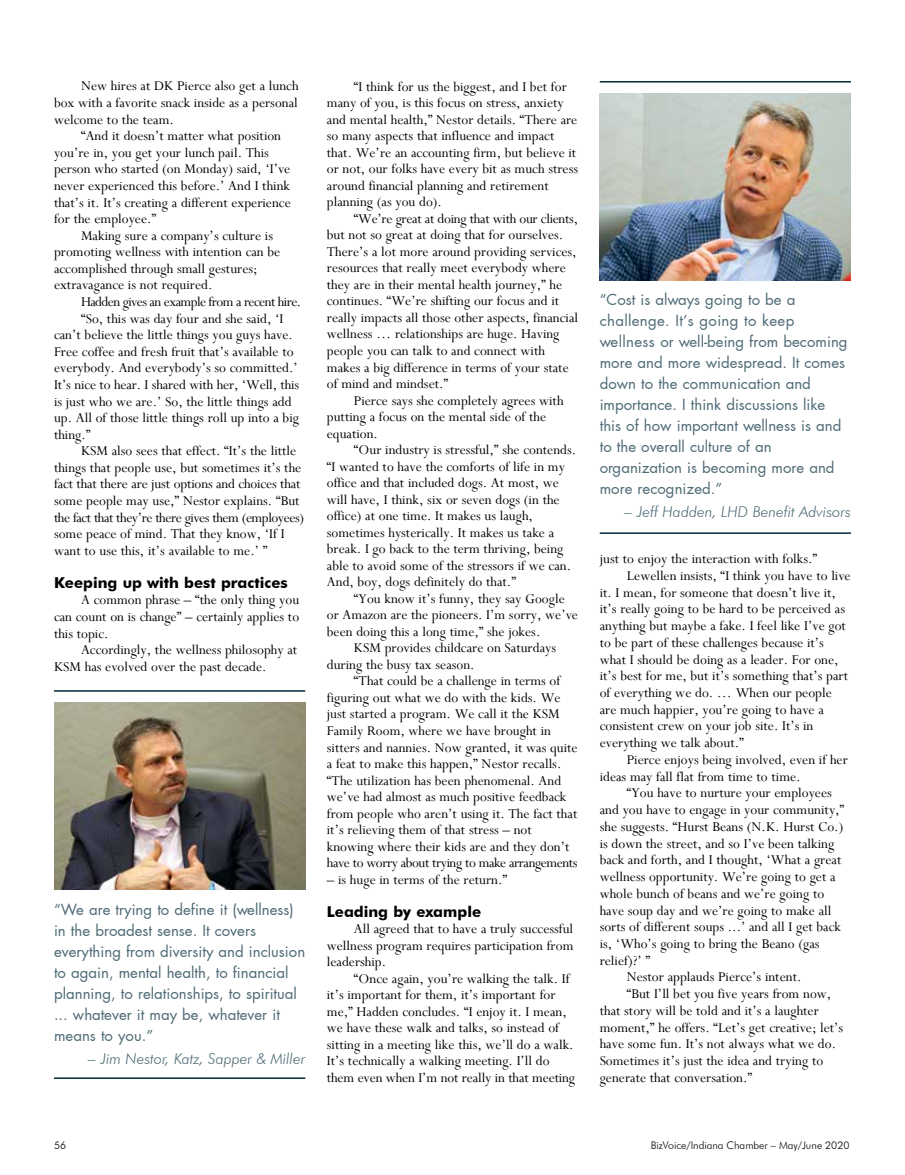
<style>
.page{position:relative;width:905px;height:1175px;background:#fff}
.page>*{position:absolute;margin:0;border:0;box-sizing:border-box;transform-origin:0 0}
.t1{font:15px/16.5px "Perpetua";color:#000}
.t2{font:15px/21px "Futura";color:#4d6a75}
.t3{font:italic 300 15px "Futura BT";color:#4d6a75}
.t4{font:15px "Perpetua";letter-spacing:-.03em;color:#000}
.t5{font:700 15px "Futura BT";color:#000}
.t6{font:15px "Perpetua";letter-spacing:-.04em;color:#000}
.t7{font:300 10.5px "Futura BT";color:#000}
</style>
<div class="page">
<img style="left:599px;top:94px;width:251px;height:186px">
<hr style="left:599px;top:81px;width:251px;height:1px;background:#002a3a">
<hr style="left:599px;top:532px;width:251px;height:2px;background:#002a3a">
<img style="left:54px;top:703px;width:251px;height:186px">
<hr style="left:54px;top:690px;width:251px;height:1px;background:#002a3a">
<hr style="left:54px;top:1077px;width:251px;height:1px;background:#002a3a">
<p class="t1" style="left:54px;top:78px;width:246px;text-align:justify;text-indent:27px">New hires at DK Pierce also get a lunch box with a favorite snack inside as a personal welcome to the team.</p>
<p class="t1" style="left:54px;top:127px;width:238px;text-indent:27px">“And it doesn’t matter what position you’re in, you get your lunch pail. This person who started (on Monday) said, ‘I’ve never experienced this before.’ And I think that’s it. It’s creating a different experience for the employee.”</p>
<p class="t1" style="left:54px;top:227px;width:228px;text-indent:27px">Making sure a company’s culture is promoting wellness with intention can be accomplished through small gestures; extravagance is not required.</p>
<p class="t6" style="left:81px;top:292px;width:222px">Hadden gives an example from a recent hire.</p>
<p class="t1" style="left:81px;top:310px;width:204px">“So, this was day four and she said, ‘I</p>
<p class="t1" style="left:54px;top:326px;width:240px">can’t believe the little things you guys have.</p>
<p class="t1" style="left:54px;top:343px;width:241px">Free coffee and fresh fruit that’s available to</p>
<p class="t1" style="left:54px;top:359px;width:245px">everybody. And everybody’s so committed.’</p>
<p class="t1" style="left:54px;top:376px;width:246px">It’s nice to hear. I shared with her, ‘Well, this</p>
<p class="t1" style="left:54px;top:392px;width:239px">is just who we are.’ So, the little things add</p>
<p class="t1" style="left:54px;top:409px;width:246px">up. All of those little things roll up into a big</p>
<p class="t1" style="left:54px;top:426px;width:38px">thing.”</p>
<p class="t1" style="left:81px;top:442px;width:217px">KSM also sees that effect. “It’s the little</p>
<p class="t1" style="left:54px;top:459px;width:249px">things that people use, but sometimes it’s the</p>
<p class="t1" style="left:54px;top:475px;width:248px">fact that there are just options and choices that</p>
<p class="t1" style="left:54px;top:492px;width:247px">some people may use,” Nestor explains. “But</p>
<p class="t4" style="left:54px;top:508px;width:251px">the fact that they’re there gives them (employees)</p>
<p class="t1" style="left:54px;top:525px;width:232px">some peace of mind. That they know, ‘If I</p>
<p class="t1" style="left:54px;top:542px;width:215px">want to use this, it’s available to me.’ ”</p>
<p class="t5" style="left:54px;top:573px;width:235px">Keeping up with best practices</p>
<p class="t1" style="left:54px;top:591px;width:247px;text-align:justify;text-indent:27px">A common phrase – “the only thing you can count on is change” – certainly applies to this topic.</p>
<p class="t1" style="left:54px;top:641px;width:245px;text-indent:27px">Accordingly, the wellness philosophy at<br>KSM has evolved over the past decade.</p>
<p class="t2" style="left:54px;top:898px;width:253px">“We are trying to define it (wellness) in the broadest sense. It covers everything from diversity and inclusion to again, mental health, to financial planning, to relationships, to spiritual ... whatever it may be, whatever it means to you.”</p>
<p class="t3" style="left:88px;top:1049px;width:218px">– Jim Nestor, Katz, Sapper &amp; Miller</p>
<p class="t1" style="left:327px;top:78px;width:253px;text-indent:27px">“I think for us the biggest, and I bet for many of you, is this focus on stress, anxiety and mental health,” Nestor details. “There are so many aspects that influence and impact that. We’re an accounting firm, but believe it or not, our folks have every bit as much stress around financial planning and retirement planning (as you do).</p>
<p class="t1" style="left:327px;top:210px;width:253px;text-indent:27px">“We’re great at doing that with our clients, but not so great at doing that for ourselves.<br>There’s a lot more around providing services, resources that really meet everybody where they are in their mental health journey,” he continues. “We’re shifting our focus and it really impacts all those other aspects, financial wellness … relationships are huge. Having people you can talk to and connect with makes a big difference in terms of your state of mind and mindset.”</p>
<p class="t1" style="left:327px;top:392px;width:238px;text-indent:27px">Pierce says she completely agrees with putting a focus on the mental side of the equation.</p>
<p class="t1" style="left:327px;top:441px;width:251px;text-indent:27px">“Our industry is stressful,” she contends. “I wanted to have the comforts of life in my office and that included dogs. At most, we will have, I think, six or seven dogs (in the office) at one time. It makes us laugh, sometimes hysterically. It makes us take a break. I go back to the term thriving, being able to avoid some of the stressors if we can.<br>And, boy, dogs definitely do that.”</p>
<p class="t1" style="left:327px;top:590px;width:253px;text-indent:27px">“You know it’s funny, they say Google or Amazon are the pioneers. I’m sorry, we’ve been doing this a long time,” she jokes.</p>
<p class="t1" style="left:327px;top:639px;width:231px;text-indent:27px">KSM provides childcare on Saturdays during the busy tax season.</p>
<p class="t1" style="left:327px;top:672px;width:252px;text-indent:27px">“That could be a challenge in terms of figuring out what we do with the kids. We just started a program. We call it the KSM Family Room, where we have brought in sitters and nannies. Now granted, it was quite a feat to make this happen,” Nestor recalls. “The utilization has been phenomenal. And we’ve had almost as much positive feedback from people who aren’t using it. The fact that it’s relieving them of that stress – not knowing where their kids are and they don’t have to worry about trying to make arrangements</p>
<p class="t1" style="left:327px;top:870px;width:182px">– is huge in terms of the return.”</p>
<p class="t5" style="left:327px;top:902px;width:156px">Leading by example</p>
<p class="t1" style="left:327px;top:920px;width:248px;text-align:justify;text-indent:27px">All agreed that to have a truly successful wellness program requires participation from leadership.</p>
<p class="t1" style="left:327px;top:970px;width:250px;text-indent:27px">“Once again, you’re walking the talk. If it’s important for them, it’s important for me,” Hadden concludes. “I enjoy it. I mean, we have these walk and talks, so instead of sitting in a meeting like this, we’ll do a walk.<br>It’s technically a walking meeting. I’ll do them even when I’m not really in that meeting</p>
<p class="t2" style="left:599px;top:289px;width:249px">“Cost is always going to be a challenge. It’s going to keep wellness or well-being from becoming more and more widespread. It comes down to the communication and importance. I think discussions like this of how important wellness is and to the overall culture of an organization is becoming more and more recognized.”</p>
<p class="t3" style="left:624px;top:503px;width:228px">– Jeff Hadden, LHD Benefit Advisors</p>
<p class="t1" style="left:599px;top:550px;width:219px">just to enjoy the interaction with folks.”</p>
<p class="t1" style="left:626px;top:567px;width:225px">Lewellen insists, “I think you have to live</p>
<p class="t1" style="left:599px;top:584px;width:238px">it. I mean, for someone that doesn’t live it,</p>
<p class="t1" style="left:599px;top:600px;width:247px">it’s really going to be hard to be perceived as</p>
<p class="t1" style="left:599px;top:617px;width:248px">anything but maybe a fake. I feel like I’ve got</p>
<p class="t1" style="left:599px;top:634px;width:226px">to be part of these challenges because it’s</p>
<p class="t1" style="left:599px;top:650px;width:240px">what I should be doing as a leader. For one,</p>
<p class="t1" style="left:599px;top:667px;width:250px">it’s best for me, but it’s something that’s part</p>
<p class="t1" style="left:599px;top:684px;width:233px">of everything we do. … When our people</p>
<p class="t1" style="left:599px;top:701px;width:226px">are much happier, you’re going to have a</p>
<p class="t1" style="left:599px;top:717px;width:215px">consistent crew on your job site. It’s in</p>
<p class="t1" style="left:599px;top:734px;width:146px">everything we talk about.”</p>
<p class="t1" style="left:626px;top:751px;width:222px">Pierce enjoys being involved, even if her</p>
<p class="t1" style="left:599px;top:768px;width:202px">ideas may fall flat from time to time.</p>
<p class="t1" style="left:626px;top:784px;width:207px">“You have to nurture your employees</p>
<p class="t1" style="left:599px;top:801px;width:246px">and you have to engage in your community,”</p>
<p class="t1" style="left:599px;top:818px;width:245px">she suggests. “Hurst Beans (N.K. Hurst Co.)</p>
<p class="t1" style="left:599px;top:834px;width:236px">is down the street, and so I’ve been talking</p>
<p class="t1" style="left:599px;top:851px;width:243px">back and forth, and I thought, ‘What a great</p>
<p class="t1" style="left:599px;top:868px;width:237px">wellness opportunity. We’re going to get a</p>
<p class="t1" style="left:599px;top:885px;width:226px">whole bunch of beans and we’re going to</p>
<p class="t1" style="left:599px;top:901px;width:233px">have soup day and we’re going to make all</p>
<p class="t1" style="left:599px;top:918px;width:243px">sorts of different soups ...’ and all I get back</p>
<p class="t1" style="left:599px;top:935px;width:221px">is, ‘Who’s going to bring the Beano (gas</p>
<p class="t1" style="left:599px;top:951px;width:52px">relief)?’ ”</p>
<p class="t1" style="left:626px;top:968px;width:176px">Nestor applauds Pierce’s intent.</p>
<p class="t1" style="left:626px;top:985px;width:206px">“But I’ll bet you five years from now,</p>
<p class="t1" style="left:599px;top:1002px;width:221px">that story will be told and it’s a laughter</p>
<p class="t1" style="left:599px;top:1018px;width:245px">moment,” he offers. “Let’s get creative; let’s</p>
<p class="t1" style="left:599px;top:1035px;width:238px">have some fun. It’s not always what we do.</p>
<p class="t1" style="left:599px;top:1052px;width:225px">Sometimes it’s just the idea and trying to</p>
<p class="t1" style="left:599px;top:1069px;width:154px">generate that conversation.”</p>
<p class="t7" style="left:54px;top:1139px;width:14px">56</p>
<p class="t7" style="left:650px;top:1139px;width:200px">BizVoice/Indiana Chamber – May/June 2020</p>
</div>
